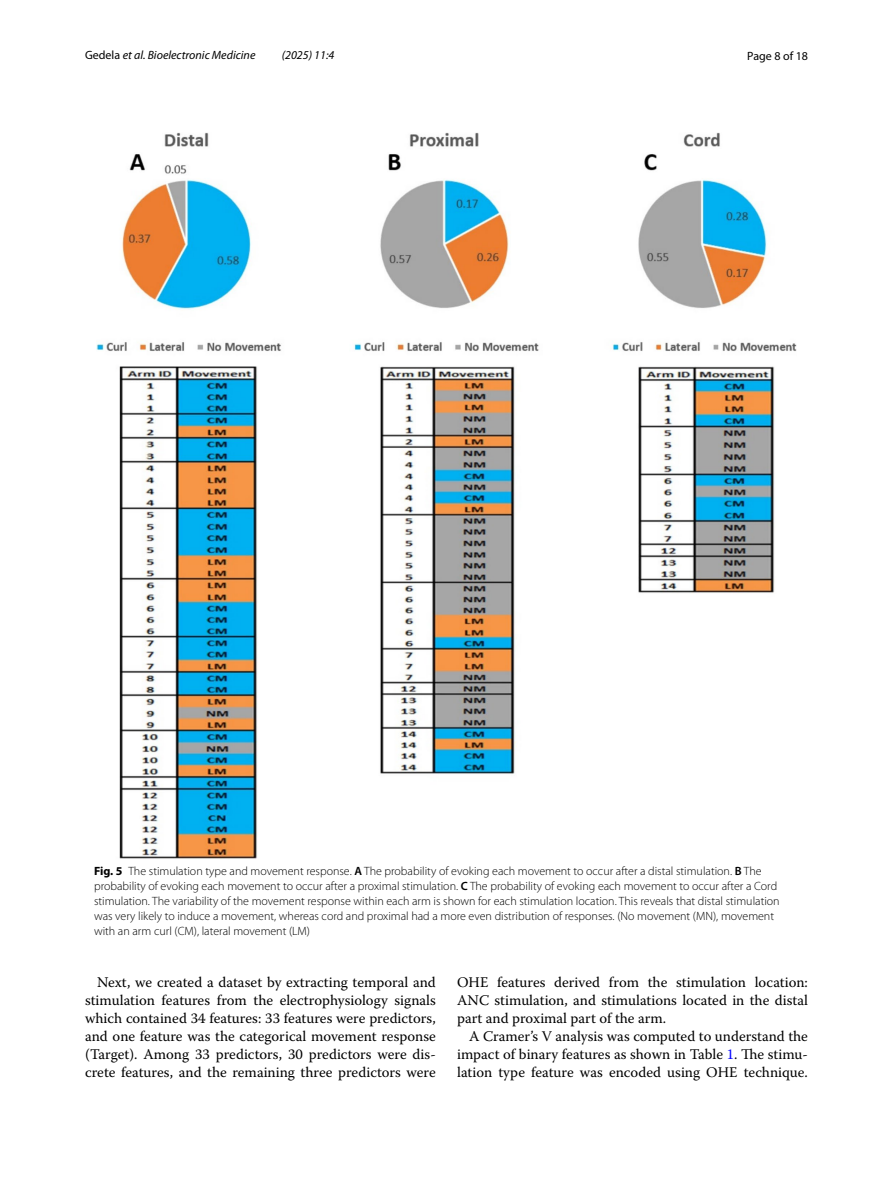
<style>
.page{position:relative;width:893px;height:1187px;background:#fff}
.page>*{position:absolute;margin:0;border:0;box-sizing:border-box;transform-origin:0 0}
.t1{font:14.7px/18px "Warnock Pro";color:#000;text-align:justify}
.t2{font:300 12px/15px "Myriad Pro";color:#000}
.t3{font:italic 12px "Myriad Pro";color:#000}
.t4{font:12px "Myriad Pro";color:#000}
.s1{font-style:normal}
.s2{font-weight:700}
.s3{font-weight:600}
.s4{color:#00f}
</style>
<div class="page">
<img style="left:96px;top:133px;width:701px;height:726px">
<p class="t3" style="left:85px;top:48px;width:172px"><span class="s1">Gedela</span> et al. Bioelectronic Medicine</p>
<p class="t3" style="left:282px;top:48px;width:54px">(2025) 11:4</p>
<p class="t4" style="left:747px;top:48px;width:62px">Page 8 of 18</p>
<p class="t2" style="left:94px;top:863px;width:687px"><span class="s2">Fig. 5</span> The stimulation type and movement response. <span class="s3">A</span> The probability of evoking each movement to occur after a distal stimulation. <span class="s3">B</span> The probability of evoking each movement to occur after a proximal stimulation. <span class="s3">C</span> The probability of evoking each movement to occur after a Cord stimulation. The variability of the movement response within each arm is shown for each stimulation location. This reveals that distal stimulation was very likely to induce a movement, whereas cord and proximal had a more even distribution of responses. (No movement (MN), movement with an arm curl (CM), lateral movement (LM)</p>
<p class="t1" style="left:85px;top:972px;width:352px;text-indent:12px">Next, we created a dataset by extracting temporal and stimulation features from the electrophysiology signals which contained 34 features: 33 features were predictors, and one feature was the categorical movement response (Target). Among 33 predictors, 30 predictors were dis&shy;crete features, and the remaining three predictors were</p>
<p class="t1" style="left:457px;top:972px;width:352px">OHE features derived from the stimulation location:<br>ANC stimulation, and stimulations located in the distal part and proximal part of the arm.</p>
<p class="t1" style="left:457px;top:1026px;width:352px;text-indent:12px">A Cramer’s V analysis was computed to understand the impact of binary features as shown in Table <span class="s4">1</span>. The stimu&shy;lation type feature was encoded using OHE technique.</p>
</div>
